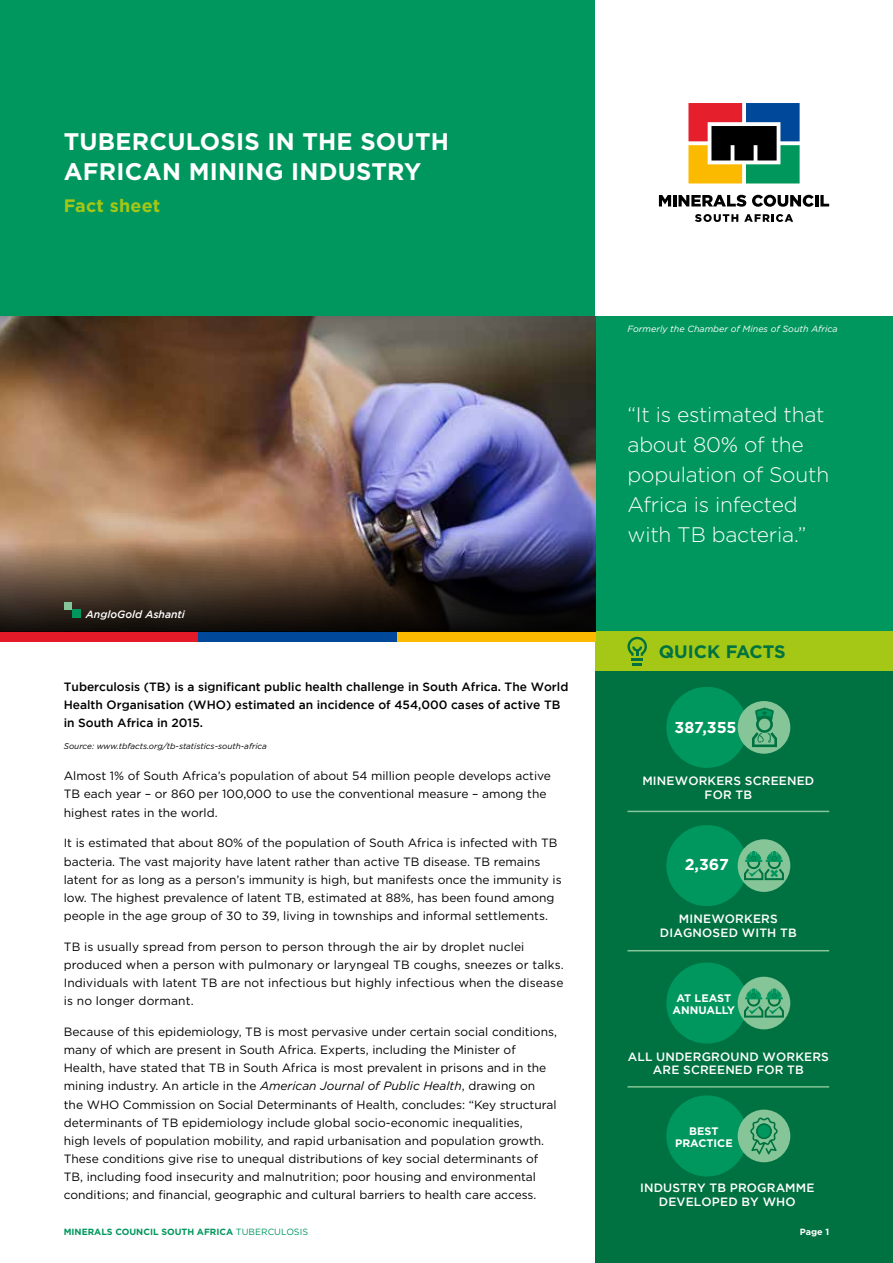
<style>
.page{position:relative;width:893px;height:1263px;background:#fff}
.page>*{position:absolute;margin:0;border:0;box-sizing:border-box;transform-origin:0 0}
.t1{font:700 24px/30px "Gotham";letter-spacing:.01em;color:#fff}
.t2{font:300 21px/30px "Gotham";letter-spacing:-.01em;color:#fff}
.t3{font:700 18px "Gotham";color:#007241}
.t4{font:700 18px "Gotham";letter-spacing:.01em;color:#a5c715}
.t5{font:700 15.75px "Gotham";letter-spacing:-.005em;color:#fff}
.t6{font:12px/18.1px "Gotham";color:#000}
.t7{font:500 12px/18.1px "Gotham";color:#000}
.t8{font:500 12px/13.5px "Gotham";letter-spacing:.015em;color:#fff;text-align:center}
.t9{font:700 10.95px/12.1px "Gotham";color:#fff;text-align:center}
.t10{font:italic 500 10.5px "Gotham";color:#fff}
.t11{font:700 9px "Gotham";color:#00975f}
.t12{font:italic 9px "Gotham";color:#fff}
.t13{font:700 9px "Gotham";color:#fff}
.t14{font:italic 8.25px "Gotham";color:#000}
.s1{font-style:italic}
.s2{font-weight:400}
</style>
<div class="page">
<div style="left:585px;top:299px;width:308px;height:337px;background:#00975f"></div>
<div style="left:595px;top:671px;width:298px;height:592px;background:#007241"></div>
<div style="left:0;top:0;width:595px;height:316px;background:#00975f"></div>
<div style="left:595px;top:0;width:298px;height:316px;background:#fff"></div>
<div style="left:595px;top:631px;width:298px;height:40px;background:#a5c715"></div>
<svg style="left:688px;top:103px;width:112px;height:80px;background:#6e6852"></svg>
<svg style="left:659px;top:195px;width:87px;height:12px"></svg>
<svg style="left:752px;top:195px;width:77px;height:12px"></svg>
<svg style="left:695px;top:214px;width:43px;height:8px"></svg>
<svg style="left:744px;top:214px;width:49px;height:8px"></svg>
<div style="left:0;top:631px;width:198px;height:11px;background:#e51a28"></div>
<div style="left:198px;top:631px;width:199px;height:11px;background:#00489a"></div>
<div style="left:397px;top:631px;width:198px;height:11px;background:#fbba00"></div>
<svg style="left:627px;top:637px;width:20px;height:28px"></svg>
<div style="left:666px;top:687px;width:81px;height:81px;background:#00975f;border-radius:50%"></div>
<div style="left:738px;top:701px;width:52px;height:53px;background:#85c597;border-radius:50%"></div>
<hr style="left:627px;top:950px;width:202px;height:1px;background:#85c597">
<hr style="left:627px;top:1086px;width:202px;height:1px;background:#85c597">
<hr style="left:627px;top:811px;width:202px;height:1px;background:#85c597">
<div style="left:666px;top:825px;width:81px;height:81px;background:#00975f;border-radius:50%"></div>
<div style="left:738px;top:839px;width:52px;height:53px;background:#85c597;border-radius:50%"></div>
<svg style="left:752px;top:708px;width:25px;height:39px"></svg>
<svg style="left:744px;top:851px;width:40px;height:29px"></svg>
<div style="left:666px;top:962px;width:81px;height:81px;background:#00975f;border-radius:50%"></div>
<div style="left:738px;top:977px;width:52px;height:52px;background:#85c597;border-radius:50%"></div>
<svg style="left:744px;top:988px;width:40px;height:29px"></svg>
<div style="left:666px;top:1095px;width:81px;height:81px;background:#00975f;border-radius:50%"></div>
<div style="left:738px;top:1109px;width:52px;height:53px;background:#85c597;border-radius:50%"></div>
<svg style="left:750px;top:1117px;width:28px;height:37px"></svg>
<img style="left:0;top:316px;width:595px;height:315px">
<div style="left:64px;top:602px;width:8px;height:7px;background:#85c597"></div>
<div style="left:72px;top:609px;width:9px;height:9px;background:#00975f"></div>
<h1 class="t1" style="left:64px;top:126px;width:387px">TUBERCULOSIS IN THE SOUTH<br>AFRICAN MINING INDUSTRY</h1>
<h3 class="t4" style="left:64px;top:195px;width:98px">Fact sheet</h3>
<p class="t10" style="left:86px;top:608px;width:101px">AngloGold Ashanti</p>
<p class="t7" style="left:64px;top:677px;width:506px">Tuberculosis (TB) is a significant public health challenge in South Africa. The World<br>Health Organisation (WHO) estimated an incidence of 454,000 cases of active TB in South Africa in 2015.</p>
<p class="t14" style="left:64px;top:742px;width:205px">Source: www.tbfacts.org/tb-statistics-south-africa</p>
<p class="t6" style="left:64px;top:767px;width:489px">Almost 1% of South Africa’s population of about 54 million people develops active<br>TB each year – or 860 per 100,000 to use the conventional measure – among the highest rates in the world.</p>
<p class="t6" style="left:64px;top:834px;width:499px">It is estimated that about 80% of the population of South Africa is infected with TB bacteria. The vast majority have latent rather than active TB disease. TB remains latent for as long as a person’s immunity is high, but manifests once the immunity is low. The highest prevalence of latent TB, estimated at 88%, has been found among people in the age group of 30 to 39, living in townships and informal settlements.</p>
<p class="t6" style="left:64px;top:937px;width:501px">TB is usually spread from person to person through the air by droplet nuclei produced when a person with pulmonary or laryngeal TB coughs, sneezes or talks.<br>Individuals with latent TB are not infectious but highly infectious when the disease is no longer dormant.</p>
<p class="t6" style="left:64px;top:1022px;width:495px">Because of this epidemiology, TB is most pervasive under certain social conditions, many of which are present in South Africa. Experts, including the Minister of Health, have stated that TB in South Africa is most prevalent in prisons and in the mining industry. An article in the <span class="s1">American Journal of Public Health</span>, drawing on the WHO Commission on Social Determinants of Health, concludes: “Key structural determinants of TB epidemiology include global socio-economic inequalities,<br>high levels of population mobility, and rapid urbanisation and population growth.<br>These conditions give rise to unequal distributions of key social determinants of TB, including food insecurity and malnutrition; poor housing and environmental conditions; and financial, geographic and cultural barriers to health care access.</p>
<p class="t12" style="left:627px;top:324px;width:212px">Formerly the Chamber of Mines of South Africa</p>
<h2 class="t2" style="left:627px;top:399px;width:203px">“It is estimated that about 80% of the population of South<br>Africa is infected with TB bacteria.”</h2>
<h3 class="t3" style="left:659px;top:641px;width:128px">QUICK FACTS</h3>
<h3 class="t5" style="left:675px;top:719px;width:63px">387,355</h3>
<p class="t8" style="left:642px;top:774px;width:173px">MINEWORKERS SCREENED<br>FOR TB</p>
<h3 class="t5" style="left:685px;top:855px;width:46px">2,367</h3>
<p class="t8" style="left:660px;top:912px;width:138px">MINEWORKERS<br>DIAGNOSED WITH TB</p>
<p class="t9" style="left:673px;top:992px;width:64px">AT LEAST<br>ANNUALLY</p>
<p class="t8" style="left:628px;top:1050px;width:203px">ALL UNDERGROUND WORKERS<br>ARE SCREENED FOR TB</p>
<p class="t9" style="left:675px;top:1125px;width:59px">BEST<br>PRACTICE</p>
<p class="t8" style="left:640px;top:1181px;width:176px">INDUSTRY TB PROGRAMME<br>DEVELOPED BY WHO</p>
<p class="t11" style="left:64px;top:1226px;width:246px">MINERALS COUNCIL SOUTH AFRICA <span class="s2">TUBERCULOSIS</span></p>
<p class="t13" style="left:800px;top:1226px;width:31px">Page 1</p>
</div>
